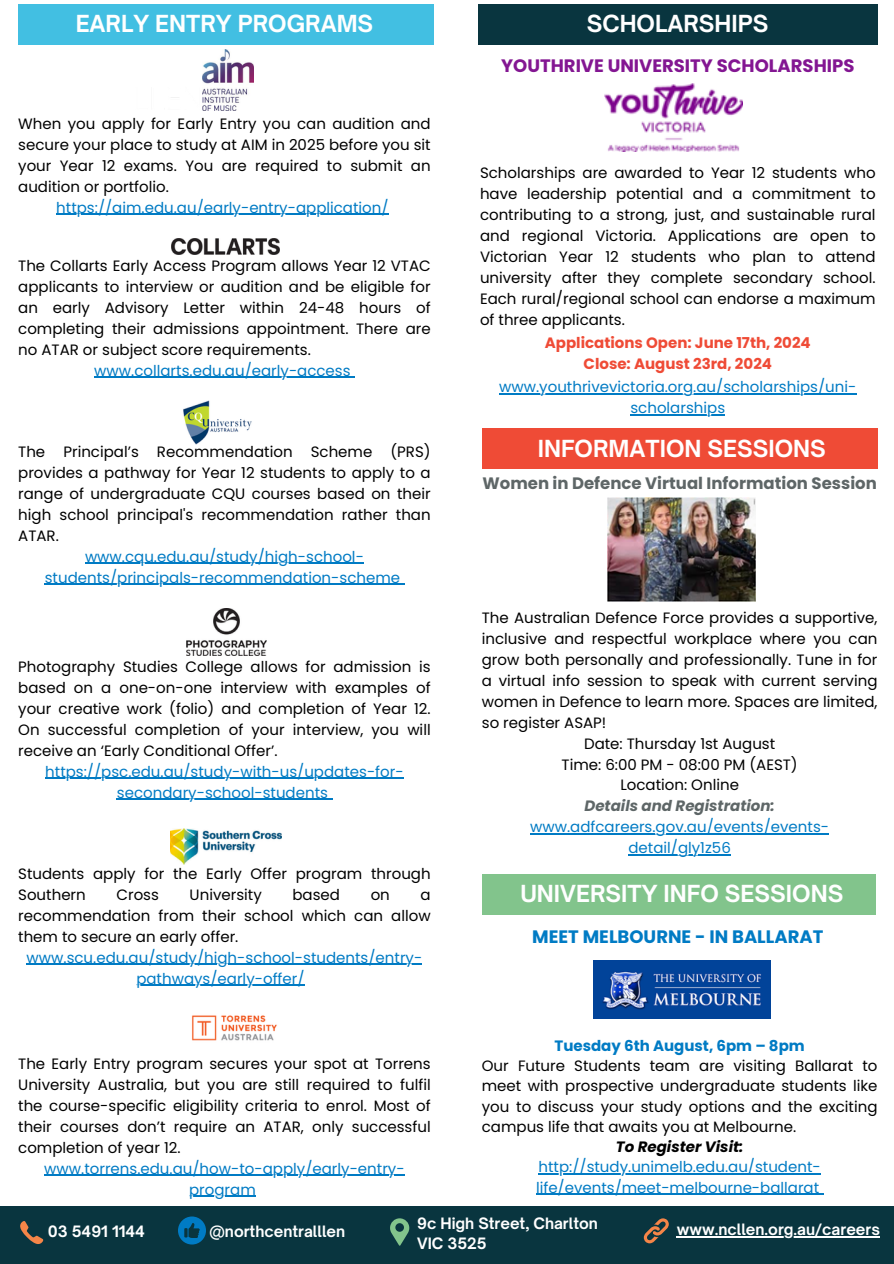
<style>
.page{position:relative;width:894px;height:1264px;background:#fff}
.page>*{position:absolute;margin:0;border:0;box-sizing:border-box;transform-origin:0 0}
.t1{font:700 22.5px "Open Sauce One";color:#fff}
.t2{font:700 18px "Poppins";color:#831692}
.t3{font:700 18px "Poppins";color:#007bc4}
.t4{font:700 16.5px "Poppins";color:#5e6667}
.t5{font:15px/20.9px "Poppins";color:#000;text-align:justify}
.t6{font:15px/20.2px "Poppins";color:#007bc4}
.t7{font:700 15px/20.2px "Open Sauce One";color:#fff}
.t8{font:700 15px/21px "Poppins";color:#ef4b36;text-align:center}
.t9{font:700 15px "Poppins";color:#007bc4}
.t10{font:italic 700 15px "Poppins";color:#5e6667}
.t11{font:italic 700 15px "Poppins";color:#000}
</style>
<div class="page">
<hr style="left:56px;top:213px;width:332px;height:2px;background:#007bc4">
<hr style="left:94px;top:376px;width:256px;height:2px;background:#007bc4">
<hr style="left:85px;top:562px;width:279px;height:2px;background:#007bc4">
<hr style="left:45px;top:583px;width:355px;height:1px;background:#007bc4">
<hr style="left:45px;top:777px;width:358px;height:2px;background:#007bc4">
<hr style="left:117px;top:798px;width:211px;height:2px;background:#007bc4">
<hr style="left:27px;top:963px;width:395px;height:1px;background:#007bc4">
<hr style="left:136px;top:984px;width:168px;height:1px;background:#007bc4">
<hr style="left:44px;top:1174px;width:360px;height:1px;background:#007bc4">
<hr style="left:189px;top:1195px;width:67px;height:1px;background:#007bc4">
<div style="left:18px;top:4px;width:415px;height:41px;background:#42bfe2"></div>
<div style="left:0;top:1206px;width:893px;height:57px;background:#09353f"></div>
<svg style="left:20px;top:1221px;width:23px;height:23px"></svg>
<svg style="left:390px;top:1218px;width:19px;height:28px"></svg>
<svg style="left:178px;top:1216px;width:28px;height:28px"></svg>
<svg style="left:643px;top:1218px;width:25px;height:24px"></svg>
<hr style="left:499px;top:393px;width:357px;height:1px;background:#007bc4">
<hr style="left:630px;top:414px;width:95px;height:1px;background:#007bc4">
<img style="left:593px;top:960px;width:177px;height:58px">
<div style="left:477px;top:4px;width:400px;height:41px;background:#09353f"></div>
<img style="left:604px;top:84px;width:138px;height:67px">
<img style="left:202px;top:49px;width:51px;height:61px">
<img style="left:172px;top:239px;width:108px;height:15px">
<img style="left:183px;top:400px;width:69px;height:44px">
<img style="left:186px;top:608px;width:80px;height:47px">
<img style="left:170px;top:828px;width:111px;height:36px">
<img style="left:191px;top:1015px;width:86px;height:26px">
<div style="left:481px;top:428px;width:396px;height:41px;background:#ef4b36"></div>
<hr style="left:530px;top:833px;width:298px;height:1px;background:#007bc4">
<hr style="left:628px;top:853px;width:102px;height:2px;background:#007bc4">
<img style="left:607px;top:498px;width:148px;height:103px">
<hr style="left:676px;top:1236px;width:203px;height:1px;background:#fff">
<hr style="left:538px;top:1173px;width:282px;height:1px;background:#007bc4">
<hr style="left:536px;top:1193px;width:283px;height:1px;background:#007bc4">
<div style="left:481px;top:874px;width:394px;height:41px;background:#82c48c"></div>
<p class="t1" style="left:76px;top:10px;width:299px">EARLY ENTRY PROGRAMS</p>
<h1 class="t5" style="left:18px;top:114px;width:414px">When you apply for Early Entry you can audition and secure your place to study at AIM in 2025 before you sit your Year 12 exams. You are required to submit an audition or portfolio.</h1>
<p class="t6" style="left:56px;top:197px;width:334px">https://aim.edu.au/early-entry-application/</p>
<h1 class="t5" style="left:18px;top:256px;width:414px">The Collarts Early Access Program allows Year 12 VTAC applicants to interview or audition and be eligible for an early Advisory Letter within 24-48 hours of completing their admissions appointment. There are no ATAR or subject score requirements.</h1>
<p class="t6" style="left:94px;top:360px;width:258px">www.collarts.edu.au/early-access</p>
<p class="t5" style="left:18px;top:441px;width:414px">The Principal’s Recommendation Scheme (PRS) provides a pathway for Year 12 students to apply to a range of undergraduate CQU courses based on their high school principal's recommendation rather than ATAR.</p>
<p class="t6" style="left:85px;top:546px;width:280px">www.cqu.edu.au/study/high-school-</p>
<p class="t6" style="left:45px;top:567px;width:357px">students/principals-recommendation-scheme</p>
<p class="t5" style="left:18px;top:656px;width:414px">Photography Studies College allows for admission is</p>
<p class="t5" style="left:18px;top:677px;width:414px">based on a one-on-one interview with examples of your creative work (folio) and completion of Year 12.<br>On successful completion of your interview, you will receive an ‘Early Conditional Offer’.</p>
<p class="t6" style="left:45px;top:761px;width:360px">https://psc.edu.au/study-with-us/updates-for-</p>
<p class="t6" style="left:117px;top:782px;width:212px">secondary-school-students</p>
<p class="t5" style="left:18px;top:863px;width:414px">Students apply for the Early Offer program through</p>
<p class="t5" style="left:18px;top:884px;width:69px">Southern</p>
<p class="t5" style="left:116px;top:884px;width:44px">Cross</p>
<p class="t5" style="left:189px;top:884px;width:74px">University</p>
<p class="t5" style="left:292px;top:884px;width:49px">based</p>
<p class="t5" style="left:370px;top:884px;width:21px">on</p>
<p class="t5" style="left:18px;top:884px;width:414px;text-indent:402px">a recommendation from their school which can allow them to secure an early offer.</p>
<p class="t6" style="left:27px;top:947px;width:397px">www.scu.edu.au/study/high-school-students/entry-</p>
<p class="t6" style="left:136px;top:968px;width:170px">pathways/early-offer/</p>
<p class="t5" style="left:18px;top:1053px;width:414px">The Early Entry program secures your spot at Torrens</p>
<p class="t5" style="left:18px;top:1074px;width:414px">University Australia, but you are still required to fulfil the course-specific eligibility criteria to enrol. Most of their courses don’t require an ATAR, only successful completion of year 12.</p>
<p class="t6" style="left:44px;top:1158px;width:362px">www.torrens.edu.au/how-to-apply/early-entry-</p>
<p class="t6" style="left:189px;top:1179px;width:68px">program</p>
<p class="t1" style="left:586px;top:10px;width:183px">SCHOLARSHIPS</p>
<p class="t2" style="left:501px;top:53px;width:355px">YOUTHRIVE UNIVERSITY SCHOLARSHIPS</p>
<p class="t5" style="left:480px;top:162px;width:397px">Scholarships are awarded to Year 12 students who have leadership potential and a commitment to contributing to a strong, just, and sustainable rural and regional Victoria. Applications are open to Victorian Year 12 students who plan to attend university after they complete secondary school.<br>Each rural/regional school can endorse a maximum of three applicants.</p>
<p class="t8" style="left:544px;top:332px;width:267px">Applications Open: June 17th, 2024<br>Close: August 23rd, 2024</p>
<p class="t6" style="left:499px;top:377px;width:358px">www.youthrivevictoria.org.au/scholarships/uni-</p>
<h2 class="t6" style="left:630px;top:398px;width:96px">scholarships</h2>
<h4 class="t1" style="left:537px;top:434px;width:289px">INFORMATION SESSIONS</h4>
<p class="t4" style="left:482px;top:472px;width:396px">Women in Defence Virtual Information Session</p>
<p class="t5" style="left:481px;top:607px;width:397px">The Australian Defence Force provides a supportive, inclusive and respectful workplace where you can grow both personally and professionally. Tune in for a virtual info session to speak with current serving women in Defence to learn more. Spaces are limited, so register ASAP!</p>
<p class="t5" style="left:584px;top:733px;width:192px">Date: Thursday 1st August</p>
<p class="t5" style="left:561px;top:754px;width:238px">Time: 6:00 PM - 08:00 PM (AEST)</p>
<p class="t5" style="left:620px;top:774px;width:120px">Location: Online</p>
<h1 class="t10" style="left:584px;top:795px;width:192px">Details and Registration:</h1>
<h2 class="t6" style="left:530px;top:816px;width:300px">www.adfcareers.gov.au/events/events-</h2>
<p class="t6" style="left:628px;top:837px;width:104px">detail/gly1z56</p>
<h1 class="t1" style="left:520px;top:879px;width:324px">UNIVERSITY INFO SESSIONS</h1>
<p class="t3" style="left:532px;top:924px;width:292px">MEET MELBOURNE - IN BALLARAT</p>
<p class="t9" style="left:554px;top:1034px;width:252px">Tuesday 6th August, 6pm – 8pm</p>
<h4 class="t5" style="left:481px;top:1055px;width:397px;line-height:20.2px">Our Future Students team are visiting Ballarat to meet with prospective undergraduate students like you to discuss your study options and the exciting campus life that awaits you at Melbourne.</h4>
<p class="t11" style="left:615px;top:1136px;width:129px">To Register Visit:</p>
<h4 class="t6" style="left:536px;top:1156px;width:286px">http://study.unimelb.edu.au/student&shy;life/events/meet-melbourne-ballarat</h4>
<p class="t7" style="left:48px;top:1220px;width:99px">03 5491 1144</p>
<p class="t7" style="left:209px;top:1220px;width:137px">@northcentralllen</p>
<p class="t7" style="left:417px;top:1212px;width:182px">9c High Street, Charlton<br>VIC 3525</p>
<h4 class="t7" style="left:676px;top:1219px;width:205px">www.ncllen.org.au/careers</h4>
</div>
